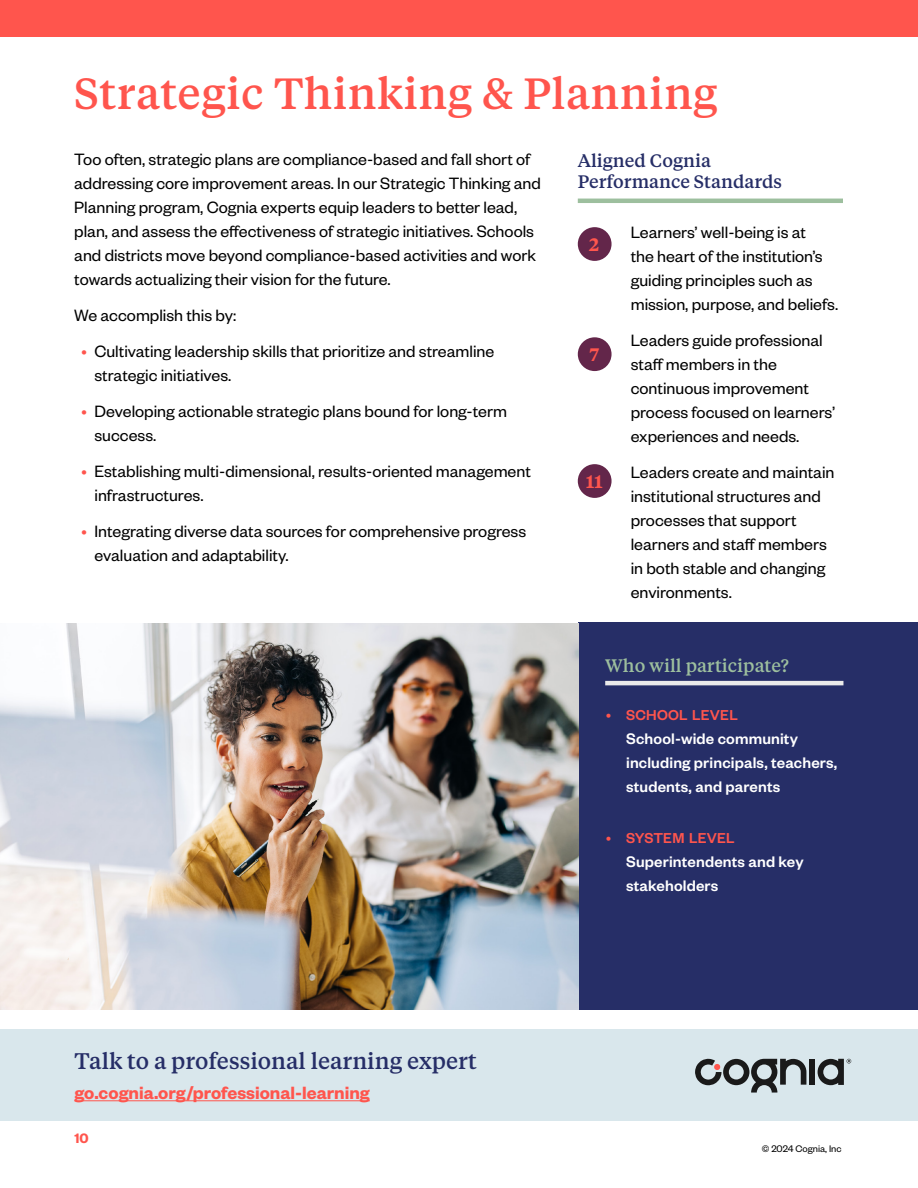
<style>
.page{position:relative;width:918px;height:1188px;background:#fff}
.page>*{position:absolute;margin:0;border:0;box-sizing:border-box;transform-origin:0 0}
.Heading_1{font:500 43.5px "Tiempos Text";letter-spacing:.01em;color:#ff554d}
.t1{font:500 22.5px "Tiempos Text";color:#262e67}
.t2{font:600 19.5px "Founders Grotesk";color:#ff554d}
.Body{font:18px/24px "Founders Grotesk";color:#000}
.t3{font:500 18px/21px "Tiempos Text";color:#262e67}
.t4{font:500 18px "Tiempos Text";color:#9dbf9e}
.Numbers{font:600 18px "Tiempos Text";color:#ff554d}
.t5{font:500 16.8px/24px "Founders Grotesk";letter-spacing:.01em;color:#fff}
.t6{font:500 15.75px "Founders Grotesk";letter-spacing:.015em;color:#ff554d}
.t7{font:600 15px "Founders Grotesk";color:#ff554d}
.t8{font:10.5px "Founders Grotesk";color:#000}
.s1{color:#ff554d}
.s2{font-weight:400;font-size:16.8px}
</style>
<div class="page">
<div style="left:0;top:1028px;width:918px;height:93px;background:#d9e7ec"></div>
<div style="left:0;top:0;width:918px;height:37px;background:#ff554d"></div>
<div style="left:578px;top:622px;width:340px;height:389px;background:#262e67"></div>
<hr style="left:578px;top:199px;width:268px;height:4px;background:#9dbf9e">
<img style="left:0;top:623px;width:579px;height:387px">
<div style="left:809px;top:1059px;width:6px;height:26px;background:#1a1a1a"></div>
<svg style="left:695px;top:1059px;width:111px;height:34px"></svg>
<svg style="left:818px;top:1059px;width:33px;height:26px"></svg>
<hr style="left:75px;top:1100px;width:295px;height:1px;background:#ff554d">
<div style="left:843px;top:153px;width:75px;height:63px;background:#fff"></div>
<div style="left:0;top:1011px;width:918px;height:18px;background:#fff"></div>
<hr style="left:605px;top:681px;width:238px;height:4px;background:#eaeaea">
<div style="left:578px;top:227px;width:34px;height:34px;background:#63264a;border-radius:50%"></div>
<div style="left:578px;top:337px;width:34px;height:34px;background:#63264a;border-radius:50%"></div>
<div style="left:578px;top:464px;width:34px;height:34px;background:#63264a;border-radius:50%"></div>
<p class="Heading_1" style="left:74px;top:64px;width:645px">Strategic Thinking &amp; Planning</p>
<p class="Body" style="left:74px;top:146px;width:468px">Too often, strategic plans are compliance-based and fall short of addressing core improvement areas. In our Strategic Thinking and Planning program, Cognia experts equip leaders to better lead, plan, and assess the effectiveness of strategic initiatives. Schools and districts move beyond compliance-based activities and work towards actualizing their vision for the future.</p>
<p class="Body" style="left:74px;top:302px;width:163px">We accomplish this by:</p>
<p class="Body" style="left:94px;top:338px;width:401px;text-indent:-14px"><span class="s1">•</span> Cultivating leadership skills that prioritize and streamline strategic initiatives.</p>
<p class="Body" style="left:94px;top:398px;width:414px;text-indent:-14px"><span class="s1">•</span> Developing actionable strategic plans bound for long-term success.</p>
<p class="Body" style="left:94px;top:458px;width:438px;text-indent:-14px"><span class="s1">•</span> Establishing multi-dimensional, results-oriented management infrastructures.</p>
<p class="Body" style="left:94px;top:518px;width:433px;text-indent:-14px"><span class="s1">•</span> Integrating diverse data sources for comprehensive progress evaluation and adaptability.</p>
<p class="t3" style="left:578px;top:150px;width:206px">Aligned Cognia<br>Performance Standards</p>
<p class="Body" style="left:631px;top:220px;width:209px">Learners’ well-being is at<br>the heart of the institution’s guiding principles such as mission, purpose, and beliefs.</p>
<p class="Body" style="left:631px;top:328px;width:206px">Leaders guide professional staff members in the continuous improvement process focused on learners’ experiences and needs.</p>
<p class="Body" style="left:631px;top:460px;width:205px">Leaders create and maintain institutional structures and processes that support learners and staff members in both stable and changing environments.</p>
<p class="Numbers" style="left:589px;top:232px;width:12px">2</p>
<p class="Numbers" style="left:590px;top:342px;width:11px">7</p>
<p class="Numbers" style="left:586px;top:469px;width:19px">11</p>
<p class="t4" style="left:605px;top:653px;width:185px">Who will participate?</p>
<p class="t6" style="left:606px;top:705px;width:133px"><span class="s2">•</span> SCHOOL LEVEL</p>
<p class="t5" style="left:626px;top:726px;width:213px">School-wide community including principals, teachers, students, and parents</p>
<p class="t6" style="left:606px;top:828px;width:130px"><span class="s2">•</span> SYSTEM LEVEL</p>
<p class="t5" style="left:626px;top:849px;width:179px">Superintendents and key stakeholders</p>
<p class="t1" style="left:75px;top:1045px;width:404px">Talk to a professional learning expert</p>
<p class="t2" style="left:75px;top:1081px;width:297px">go.cognia.org/professional-learning</p>
<p class="t7" style="left:75px;top:1129px;width:16px">10</p>
<p class="t8" style="left:762px;top:1142px;width:81px">© 2024 Cognia, Inc</p>
</div>
